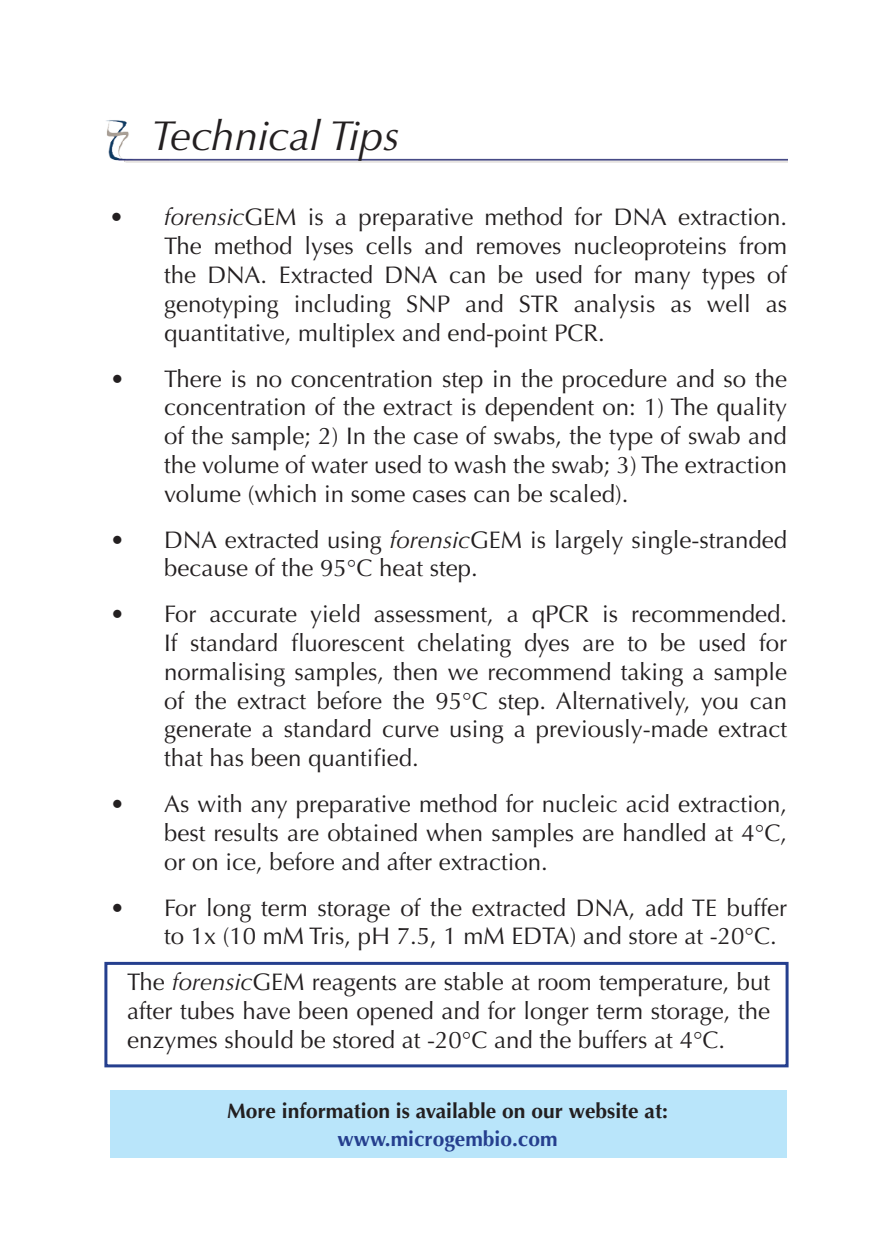
<style>
.page{position:relative;width:893px;height:1259px;background:#fff}
.page>*{position:absolute;margin:0;border:0;box-sizing:border-box;transform-origin:0 0}
.t1{font:italic 42px "Optima";color:#231f20}
.t2{font:24px/28.8px "Optima";color:#231f20;text-align:justify}
.t3{font:700 21px "Optima";color:#231f20}
.t4{font:700 21px "Optima";color:#253f8e}
.s1{font-style:italic}
</style>
<div class="page">
<div style="left:110px;top:1089px;width:677px;height:68px;background:#b9e5fa"></div>
<img style="left:106px;top:120px;width:681px;height:43px">
<div style="left:104px;top:962px;width:685px;height:105px;border:3px solid #253f8e"></div>
<p class="t1" style="left:151px;top:111px;width:250px">Technical Tips</p>
<p class="t2" style="left:164px;top:203px;width:624px;text-indent:-54px"><span class="s1">• forensic</span>GEM is a preparative method for DNA extraction.<br>The method lyses cells and removes nucleoproteins from the DNA. Extracted DNA can be used for many types of genotyping including SNP and STR analysis as well as quantitative, multiplex and end-point PCR.</p>
<p class="t2" style="left:164px;top:364px;width:624px;text-indent:-54px">• There is no concentration step in the procedure and so the concentration of the extract is dependent on: 1) The quality of the sample; 2) In the case of swabs, the type of swab and the volume of water used to wash the swab; 3) The extraction volume (which in some cases can be scaled).</p>
<p class="t2" style="left:164px;top:525px;width:624px;text-indent:-54px">• DNA extracted using <span class="s1">forensic</span>GEM is largely single-stranded because of the 95°C heat step.</p>
<p class="t2" style="left:164px;top:600px;width:624px;text-indent:-54px">• For accurate yield assessment, a qPCR is recommended.<br>If standard fluorescent chelating dyes are to be used for normalising samples, then we recommend taking a sample of the extract before the 95°C step. Alternatively, you can generate a standard curve using a previously-made extract that has been quantified.</p>
<p class="t2" style="left:164px;top:790px;width:624px;text-indent:-54px">• As with any preparative method for nucleic acid extraction, best results are obtained when samples are handled at 4°C, or on ice, before and after extraction.</p>
<p class="t2" style="left:164px;top:893px;width:624px;text-indent:-54px">• For long term storage of the extracted DNA, add TE buffer to 1x (10 mM Tris, pH 7.5, 1 mM EDTA) and store at -20°C.</p>
<p class="t2" style="left:127px;top:968px;width:644px">The <span class="s1">forensic</span>GEM reagents are stable at room temperature, but after tubes have been opened and for longer term storage, the enzymes should be stored at -20°C and the buffers at 4°C.</p>
<p class="t3" style="left:227px;top:1098px;width:442px">More information is available on our website at:</p>
<p class="t4" style="left:337px;top:1127px;width:222px">www.microgembio.com</p>
</div>
